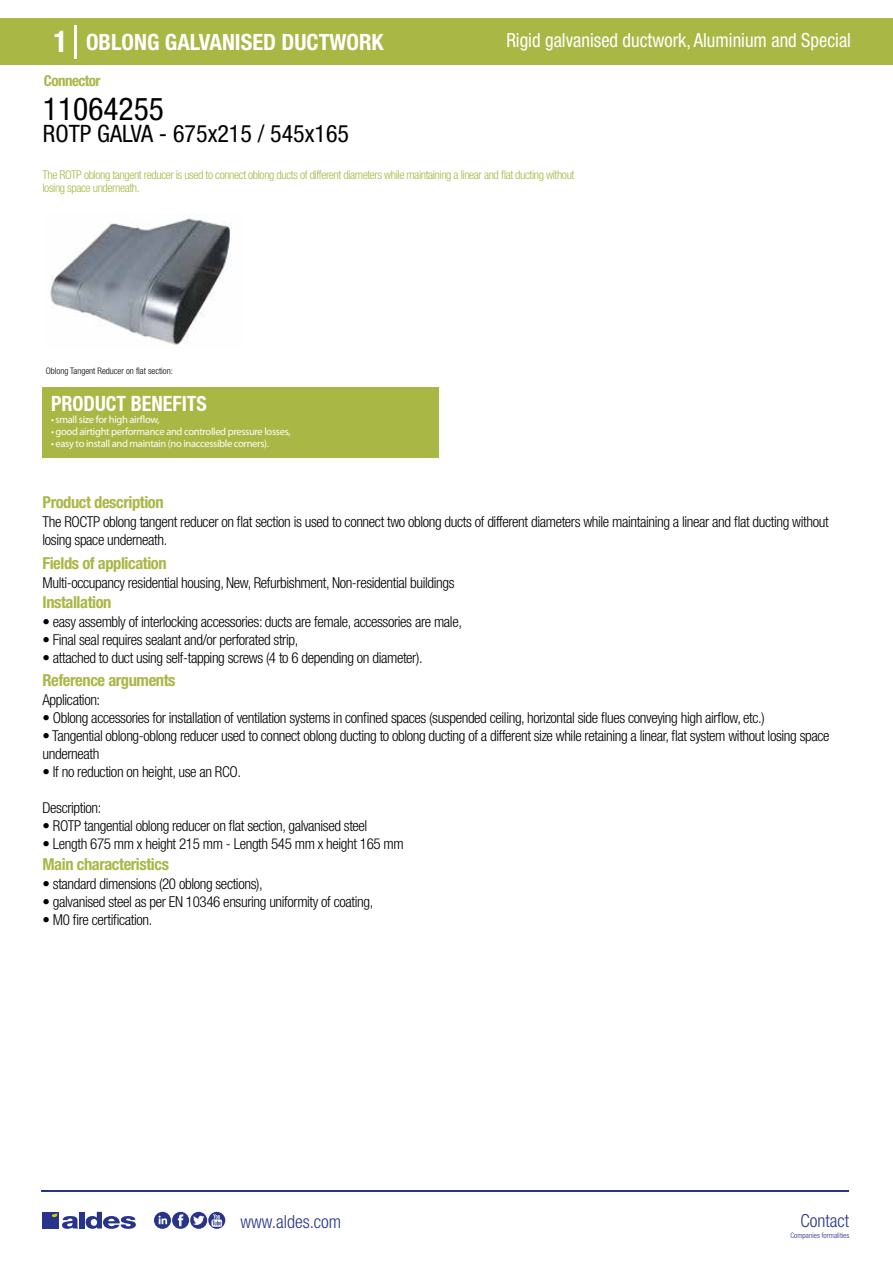
<style>
.page{position:relative;width:893px;height:1263px;background:#fff}
.page>*{position:absolute;margin:0;border:0;box-sizing:border-box;transform-origin:0 0}
.t1{font:condensed 31.5px "Helvetica Neue LT Std";color:#000}
.t2{font:condensed 24px "Helvetica Neue LT Std";color:#000}
.t3{font:700 condensed 22.5px "Helvetica Neue LT Std";color:#fff}
.t4{font:700 condensed 21px "Helvetica Neue";color:#fff;scale:.95 1}
.t5{font:condensed 19.5px "Helvetica Neue LT Std";color:#fff;scale:.95 1}
.t6{font:300 condensed 18px "Helvetica Neue";color:#28348b}
.t7{font:700 condensed 16.5px "Helvetica Neue LT Std";letter-spacing:-.025em;color:#a9b745}
.t8{font:300 condensed 15px/18px "Helvetica Neue LT Std";letter-spacing:-.025em;color:#000}
.t9{font:700 condensed 15px "Helvetica Neue LT Std";letter-spacing:-.035em;color:#a9b745}
.t10{font:300 condensed 12px/13.5px "Helvetica Neue LT Std";letter-spacing:-.035em;color:#a9b745}
.t11{font:10.5px "Myriad Pro";letter-spacing:-.03em;color:#fff}
.t12{font:300 condensed 9px "Helvetica Neue";color:#000}
.t13{font:300 condensed 7.5px "Helvetica Neue";color:#28348b}
.s1{font-size:30px}
</style>
<div class="page">
<div style="left:0;top:18px;width:893px;height:46px;background:#a9b745"></div>
<div style="left:43px;top:387px;width:396px;height:70px;background:#a9b745"></div>
<hr style="left:74px;top:25px;width:2px;height:33px;background:#fff">
<svg style="left:50px;top:218px;width:182px;height:130px"></svg>
<hr style="left:41px;top:1190px;width:808px;height:1px;background:#28348b">
<svg style="left:154px;top:1212px;width:71px;height:17px"></svg>
<div style="left:42px;top:1212px;width:17px;height:16px;background:#28348b"></div>
<div style="left:79px;top:1212px;width:5px;height:16px;background:#28348b"></div>
<svg style="left:86px;top:1212px;width:50px;height:17px"></svg>
<svg style="left:52px;top:1213px;width:26px;height:16px"></svg>
<h3 class="t3" style="left:54px;top:28px;width:332px"><span class="s1">1</span> OBLONG GALVANISED DUCTWORK</h3>
<h3 class="t5" style="left:506px;top:29px;width:364px">Rigid galvanised ductwork, Aluminium and Special</h3>
<p class="t9" style="left:44px;top:71px;width:58px">Connector</p>
<h1 class="t1" style="left:43px;top:91px;width:122px">11064255</h1>
<h2 class="t2" style="left:43px;top:120px;width:308px">ROTP GALVA - 675x215 / 545x165</h2>
<p class="t10" style="left:43px;top:167px;width:533px">The ROTP oblong tangent reducer is used to connect oblong ducts of different diameters while maintaining a linear and flat ducting without losing space underneath.</p>
<p class="t12" style="left:46px;top:365px;width:128px">Oblong Tangent Reducer on flat section:</p>
<h3 class="t4" style="left:51px;top:391px;width:166px">PRODUCT BENEFITS</h3>
<p class="t11" style="left:51px;top:413px;width:110px">• small size for high airflow,</p>
<p class="t11" style="left:51px;top:425px;width:241px">• good airtight performance and controlled pressure losses,</p>
<p class="t11" style="left:51px;top:437px;width:220px">• easy to install and maintain (no inaccessible corners).</p>
<p class="t7" style="left:43px;top:492px;width:123px">Product description</p>
<p class="t8" style="left:43px;top:513px;width:788px">The ROCTP oblong tangent reducer on flat section is used to connect two oblong ducts of different diameters while maintaining a linear and flat ducting without losing space underneath.</p>
<p class="t8" style="left:43px;top:573px;width:413px">Multi-occupancy residential housing, New, Refurbishment, Non-residential buildings</p>
<p class="t8" style="left:43px;top:613px;width:421px">• easy assembly of interlocking accessories: ducts are female, accessories are male,</p>
<p class="t8" style="left:43px;top:631px;width:257px">• Final seal requires sealant and/or perforated strip,</p>
<p class="t8" style="left:43px;top:649px;width:382px">• attached to duct using self-tapping screws (4 to 6 depending on diameter).</p>
<p class="t7" style="left:43px;top:553px;width:126px">Fields of application</p>
<p class="t7" style="left:43px;top:592px;width:70px">Installation</p>
<p class="t7" style="left:43px;top:670px;width:135px">Reference arguments</p>
<p class="t8" style="left:43px;top:691px;width:59px">Application:</p>
<p class="t8" style="left:43px;top:709px;width:724px">• Oblong accessories for installation of ventilation systems in confined spaces (suspended ceiling, horizontal side flues conveying high airflow, etc.)</p>
<p class="t8" style="left:43px;top:727px;width:788px">• Tangential oblong-oblong reducer used to connect oblong ducting to oblong ducting of a different size while retaining a linear, flat system without losing space underneath</p>
<p class="t8" style="left:43px;top:763px;width:200px">• If no reduction on height, use an RCO.</p>
<p class="t8" style="left:43px;top:799px;width:60px">Description:</p>
<p class="t8" style="left:43px;top:817px;width:326px">• ROTP tangential oblong reducer on flat section, galvanised steel</p>
<p class="t8" style="left:43px;top:835px;width:363px">• Length 675 mm x height 215 mm - Length 545 mm x height 165 mm</p>
<p class="t7" style="left:43px;top:854px;width:128px">Main characteristics</p>
<p class="t8" style="left:43px;top:875px;width:222px">• standard dimensions (20 oblong sections),</p>
<p class="t8" style="left:43px;top:893px;width:332px">• galvanised steel as per EN 10346 ensuring uniformity of coating,</p>
<p class="t8" style="left:43px;top:911px;width:111px">• M0 fire certification.</p>
<p class="t6" style="left:240px;top:1211px;width:102px">www.aldes.com</p>
<p class="t6" style="left:800px;top:1211px;width:50px">Contact</p>
<p class="t13" style="left:790px;top:1230px;width:60px">Companies formalities</p>
</div>
